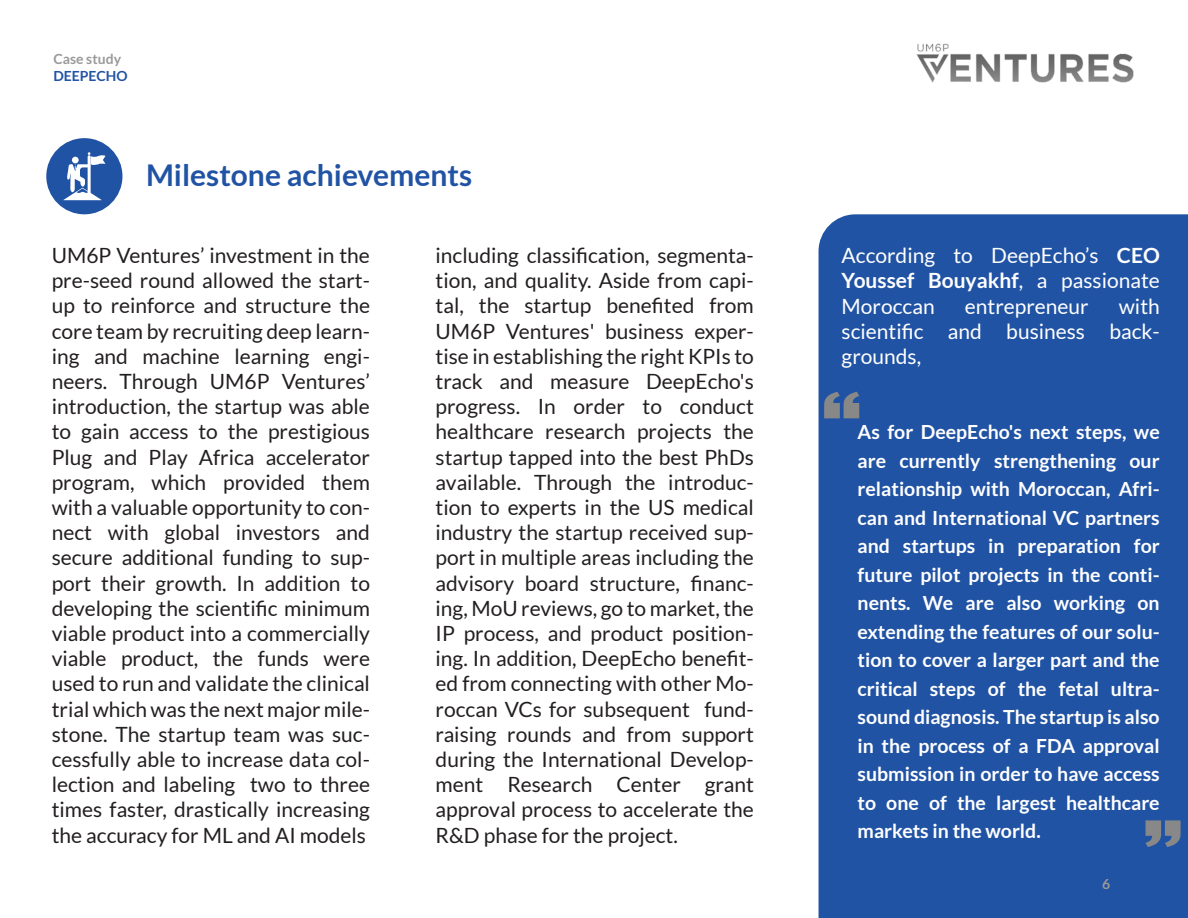
<style>
.page{position:relative;width:1188px;height:918px;background:#fff}
.page>*{position:absolute;margin:0;border:0;box-sizing:border-box;transform-origin:0 0}
.t1{font:700 30px "Lato";color:#2153a4}
.t2{font:21px/25.2px "Lato";color:#231f20;text-align:justify}
.t3{font:21px/25.2px "Lato";color:#fff;text-align:justify}
.t4{font:700 19.5px/28.5px "Lato";color:#fff;text-align:justify}
.t5{font:700 13.95px "Lato";color:#999}
.t6{font:700 13.95px "Lato";color:#2254a4}
.s1{font-weight:700}
</style>
<div class="page">
<img style="left:916px;top:43px;width:218px;height:40px">
<div style="left:819px;top:214px;width:369px;height:704px;background:#2153a4"></div>
<div style="left:46px;top:138px;width:76px;height:76px;background:#2153a4;border-radius:50%"></div>
<svg style="left:63px;top:152px;width:42px;height:48px"></svg>
<svg style="left:824px;top:392px;width:35px;height:26px"></svg>
<svg style="left:1146px;top:820px;width:35px;height:27px"></svg>
<p class="t5" style="left:53px;top:51px;width:69px">Case study</p>
<p class="t6" style="left:53px;top:68px;width:76px">DEEPECHO</p>
<h1 class="t1" style="left:146px;top:158px;width:328px">Milestone achievements</h1>
<p class="t2" style="left:52px;top:243px;width:320px">UM6P Ventures’ investment in the pre-seed round allowed the start&shy;up to reinforce and structure the core team by recruiting deep learn&shy;ing and machine learning engi&shy;neers. Through UM6P Ventures’ introduction, the startup was able to gain access to the prestigious Plug and Play Africa accelerator program, which provided them with a valuable opportunity to con&shy;nect with global investors and secure additional funding to sup&shy;port their growth. In addition to developing the scientific minimum viable product into a commercially viable product, the funds were used to run and validate the clinical trial which was the next major mile&shy;stone. The startup team was suc&shy;cessfully able to increase data col&shy;lection and labeling two to three times faster, drastically increasing the accuracy for ML and AI models</p>
<p class="t2" style="left:436px;top:243px;width:320px">including classification, segmenta&shy;tion, and quality. Aside from capi&shy;tal, the startup benefited from UM6P Ventures' business exper&shy;tise in establishing the right KPIs to track and measure DeepEcho's progress. In order to conduct healthcare research projects the startup tapped into the best PhDs available. Through the introduc&shy;tion to experts in the US medical industry the startup received sup&shy;port in multiple areas including the advisory board structure, financ&shy;ing, MoU reviews, go to market, the IP process, and product position&shy;ing. In addition, DeepEcho benefit&shy;ed from connecting with other Mo&shy;roccan VCs for subsequent fund&shy;raising rounds and from support during the International Develop&shy;ment Research Center grant approval process to accelerate the R&amp;D phase for the project.</p>
<p class="t3" style="left:842px;top:243px;width:320px">According to DeepEcho’s <span class="s1">CEO Youssef Bouyakhf</span>, a passionate Moroccan</p>
<p class="t3" style="left:842px;top:293px;width:320px;text-indent:277px">with scientific and business back&shy;grounds,</p>
<p class="t3" style="left:965px;top:293px;width:125px">entrepreneur</p>
<p class="t4" style="left:858px;top:418px;width:304px">As for DeepEcho's next steps, we are currently strengthening our relationship with Moroccan, Afri&shy;can and International VC partners and startups in preparation for future pilot projects in the conti&shy;nents. We are also working on extending the features of our solu&shy;tion to cover a larger part and the critical steps of the fetal ultra&shy;sound diagnosis. The startup is also in the process of a FDA approval submission in order to have access to one of the largest healthcare markets in the world.</p>
<p class="t5" style="left:1102px;top:876px;width:10px">6</p>
</div>
